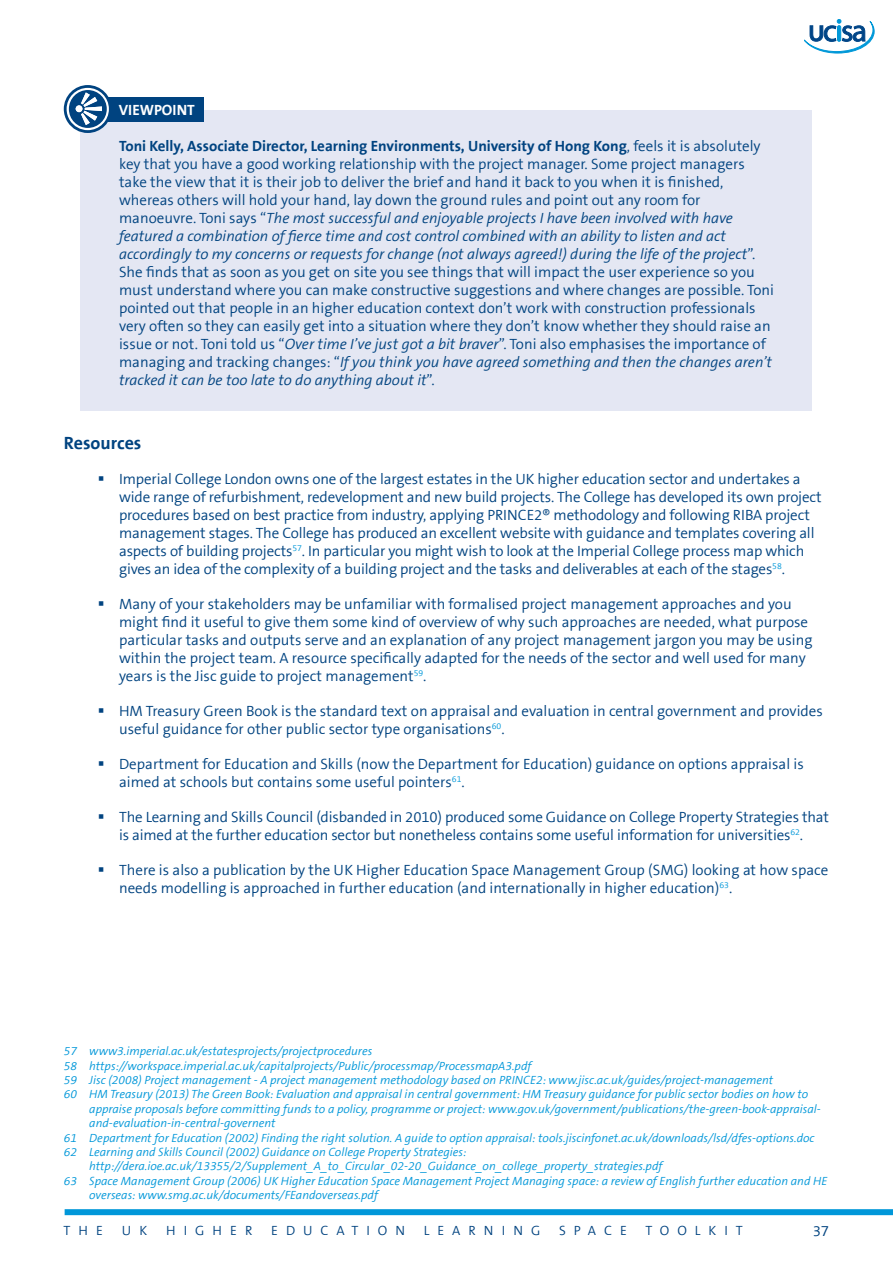
<style>
.page{position:relative;width:893px;height:1263px;background:#fff}
.page>*{position:absolute;margin:0;border:0;box-sizing:border-box;transform-origin:0 0}
.t1{font:700 18px "The Sans B7";color:#004380}
.t2{font:300 15px/18px "The Sans B4";color:#004380}
.t3{font:700 15px "The Sans B7";color:#004380}
.t4{font:700 15px "The Sans B7";color:#fff}
.t5{font:300 13.5px "The Sans B4";letter-spacing:.59em;color:#004380}
.t6{font:italic 300 12px "The Sans B4";color:#0097d9}
.s1{font-family:"The Sans B4";font-weight:300}
.s2{font-style:italic}
</style>
<div class="page">
<svg style="left:804px;top:19px;width:70px;height:34px"></svg>
<div style="left:65px;top:1209px;width:828px;height:6px;background:#0097d9"></div>
<div style="left:81px;top:110px;width:731px;height:300px;background:#e4e7f3"></div>
<div style="left:73px;top:97px;width:131px;height:24px;background:#004380"></div>
<svg style="left:64px;top:85px;width:48px;height:48px"></svg>
<div style="left:76px;top:105px;width:6px;height:7px;background:#fff;border-radius:50%"></div>
<p class="t4" style="left:119px;top:102px;width:78px">VIEWPOINT</p>
<p class="t3" style="left:119px;top:138px;width:643px">Toni Kelly, Associate Director, Learning Environments, University of Hong Kong<span class="s1">, feels it is absolutely</span></p>
<p class="t2" style="left:119px;top:155px;width:656px">key that you have a good working relationship with the project manager. Some project managers take the view that it is their job to deliver the brief and hand it back to you when it is finished, whereas others will hold your hand, lay down the ground rules and point out any room for manoeuvre. Toni says “<span class="s2">The most successful and enjoyable projects I have been involved with have featured a combination of fierce time and cost control combined with an ability to listen and act accordingly to my concerns or requests for change (not always agreed!) during the life of the project</span>”.<br>She finds that as soon as you get on site you see things that will impact the user experience so you must understand where you can make constructive suggestions and where changes are possible. Toni pointed out that people in an higher education context don’t work with construction professionals very often so they can easily get into a situation where they don’t know whether they should raise an issue or not. Toni told us “<span class="s2">Over time I’ve just got a bit braver</span>”. Toni also emphasises the importance of managing and tracking changes: “<span class="s2">If you think you have agreed something and then the changes aren’t tracked it can be too late to do anything about it</span>”.</p>
<p class="t1" style="left:64px;top:433px;width:79px">Resources</p>
<p class="t2" style="left:119px;top:470px;width:704px">Imperial College London owns one of the largest estates in the UK higher education sector and undertakes a wide range of refurbishment, redevelopment and new build projects. The College has developed its own project procedures based on best practice from industry, applying PRINCE2® methodology and following RIBA project management stages. The College has produced an excellent website with guidance and templates covering all aspects of building projects<sup>57</sup>. In particular you might wish to look at the Imperial College process map which gives an idea of the complexity of a building project and the tasks and deliverables at each of the stages<sup>58</sup>.</p>
<p class="t2" style="left:119px;top:595px;width:695px">Many of your stakeholders may be unfamiliar with formalised project management approaches and you might find it useful to give them some kind of overview of why such approaches are needed, what purpose particular tasks and outputs serve and an explanation of any project management jargon you may be using within the project team. A resource specifically adapted for the needs of the sector and well used for many years is the Jisc guide to project management<sup>59</sup>.</p>
<p class="t2" style="left:119px;top:702px;width:705px">HM Treasury Green Book is the standard text on appraisal and evaluation in central government and provides useful guidance for other public sector type organisations<sup>60</sup>.</p>
<p class="t2" style="left:119px;top:755px;width:686px">Department for Education and Skills (now the Department for Education) guidance on options appraisal is aimed at schools but contains some useful pointers<sup>61</sup>.</p>
<p class="t2" style="left:119px;top:808px;width:711px">The Learning and Skills Council (disbanded in 2010) produced some Guidance on College Property Strategies that is aimed at the further education sector but nonetheless contains some useful information for universities<sup>62</sup>.</p>
<p class="t2" style="left:119px;top:861px;width:711px">There is also a publication by the UK Higher Education Space Management Group (SMG) looking at how space needs modelling is approached in further education (and internationally in higher education)<sup>63</sup>.</p>
<p class="t6" style="left:64px;top:1045px;width:310px">57 www3.imperial.ac.uk/estatesprojects/projectprocedures</p>
<p class="t6" style="left:64px;top:1059px;width:469px">58 https://workspace.imperial.ac.uk/capitalprojects/Public/processmap/ProcessmapA3.pdf</p>
<p class="t6" style="left:64px;top:1074px;width:711px">59 Jisc (2008) Project management - A project management methodology based on PRINCE2: www.jisc.ac.uk/guides/project-management</p>
<p class="t6" style="left:64px;top:1088px;width:746px">60 HM Treasury (2013) The Green Book: Evaluation and appraisal in central government: HM Treasury guidance for public sector bodies on how to</p>
<p class="t6" style="left:89px;top:1102px;width:733px">appraise proposals before committing funds to a policy, programme or project: www.gov.uk/government/publications/the-green-book-appraisal-</p>
<p class="t6" style="left:89px;top:1117px;width:188px">and-evaluation-in-central-governent</p>
<p class="t6" style="left:64px;top:1131px;width:752px">61 Department for Education (2002) Finding the right solution. A guide to option appraisal: tools.jiscinfonet.ac.uk/downloads/lsd/dfes-options.doc</p>
<p class="t6" style="left:64px;top:1146px;width:404px">62 Learning and Skills Council (2002) Guidance on College Property Strategies:</p>
<p class="t6" style="left:89px;top:1160px;width:575px">http://dera.ioe.ac.uk/13355/2/Supplement_A_to_Circular_02-20_Guidance_on_college_property_strategies.pdf</p>
<p class="t6" style="left:64px;top:1174px;width:765px">63 Space Management Group (2006) UK Higher Education Space Management Project Managing space: a review of English further education and HE</p>
<p class="t6" style="left:89px;top:1189px;width:290px">overseas: www.smg.ac.uk/documents/FEandoverseas.pdf</p>
<p class="t5" style="left:64px;top:1224px;width:41px">THE</p>
<p class="t5" style="left:122px;top:1224px;width:27px">U K</p>
<p class="t5" style="left:166px;top:1224px;width:88px">HIGHER</p>
<p class="t5" style="left:271px;top:1224px;width:135px">EDUCATION</p>
<p class="t5" style="left:424px;top:1224px;width:118px">LEARNING</p>
<p class="t5" style="left:559px;top:1224px;width:69px">SPACE</p>
<p class="t5" style="left:645px;top:1224px;width:99px">TOOLKIT</p>
<p class="t2" style="left:813px;top:1222px;width:18px">37</p>
</div>
